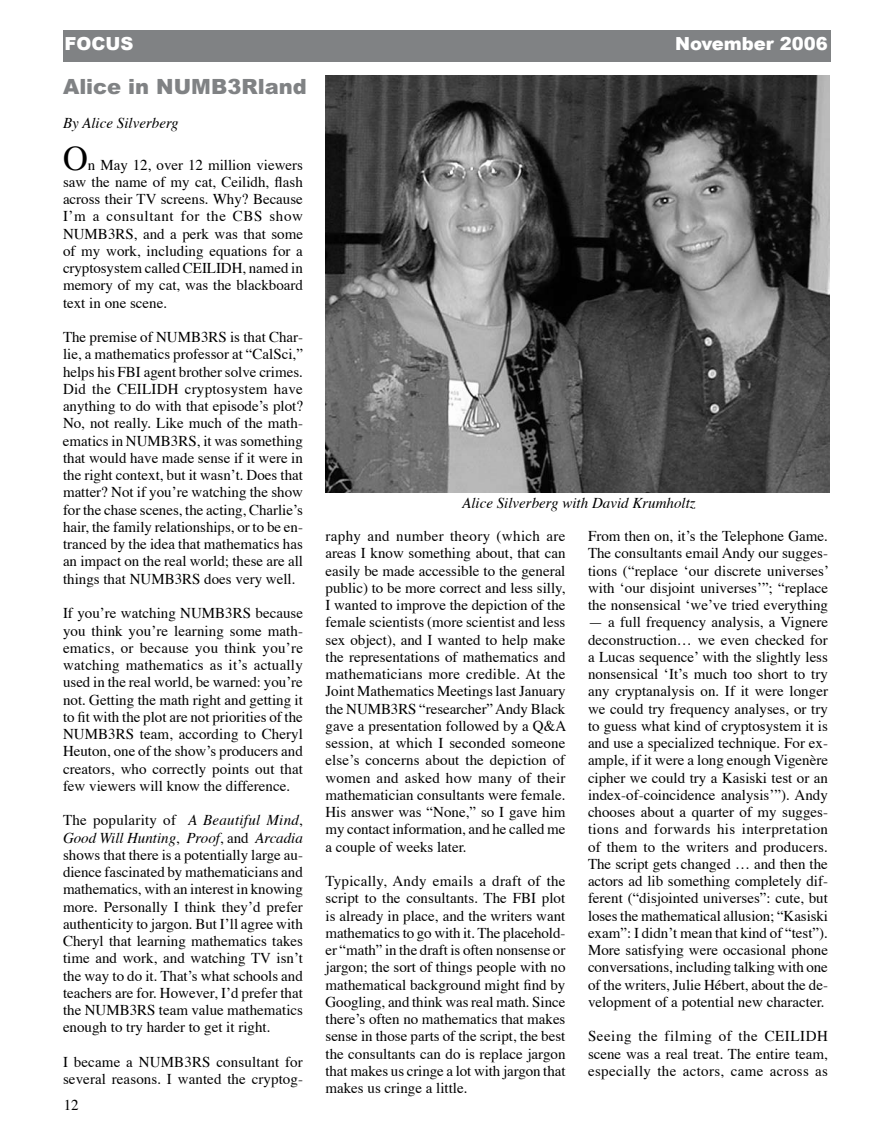
<style>
.page{position:relative;width:891px;height:1148px;background:#fff}
.page>*{position:absolute;margin:0;border:0;box-sizing:border-box;transform-origin:0 0}
.t1{font:34.5px "Times";color:#000}
.t2{font:900 21px "Arial";color:#808284}
.t3{font:900 18px "Arial";color:#fff}
.t4{font:15px/17.2px "Times";color:#000;text-align:justify}
.t5{font:italic 15px "Times";color:#000}
.s1{font-style:italic}
</style>
<div class="page">
<div style="left:63px;top:30px;width:768px;height:31px;background:#808284"></div>
<img style="left:326px;top:75px;width:504px;height:417px">
<p class="t3" style="left:64px;top:33px;width:70px">FOCUS</p>
<p class="t3" style="left:675px;top:33px;width:154px">November 2006</p>
<h2 class="t2" style="left:63px;top:73px;width:245px">Alice in NUMB3Rland</h2>
<p class="t5" style="left:63px;top:114px;width:117px">By Alice Silverberg</p>
<h1 class="t1" style="left:63px;top:136px;width:26px">O</h1>
<p class="t4" style="left:63px;top:157px;width:242px;text-indent:25px">n May 12, over 12 million viewers saw the name of my cat, Ceilidh, flash across their TV screens. Why? Because I’m a consultant for the CBS show NUMB3RS, and a perk was that some of my work, including equations for a cryptosystem called CEILIDH, named in memory of my cat, was the blackboard text in one scene.</p>
<p class="t4" style="left:63px;top:329px;width:242px">The premise of NUMB3RS is that Char&shy;lie, a mathematics professor at “CalSci,” helps his FBI agent brother solve crimes.<br>Did the CEILIDH cryptosystem have anything to do with that episode’s plot?<br>No, not really. Like much of the math&shy;ematics in NUMB3RS, it was something that would have made sense if it were in the right context, but it wasn’t. Does that matter? Not if you’re watching the show for the chase scenes, the acting, Charlie’s hair, the family relationships, or to be en&shy;tranced by the idea that mathematics has an impact on the real world; these are all things that NUMB3RS does very well.</p>
<p class="t4" style="left:63px;top:605px;width:242px">If you’re watching NUMB3RS because you think you’re learning some math&shy;ematics, or because you think you’re watching mathematics as it’s actually used in the real world, be warned: you’re not. Getting the math right and getting it to fit with the plot are not priorities of the NUMB3RS team, according to Cheryl Heuton, one of the show’s producers and creators, who correctly points out that few viewers will know the difference.</p>
<p class="t4" style="left:63px;top:812px;width:242px">The popularity of <span class="s1">A Beautiful Mind</span>, <span class="s1">Good Will Hunting</span>, <span class="s1">Proof</span>, and <span class="s1">Arcadia </span>shows that there is a potentially large au&shy;dience fascinated by mathematicians and mathematics, with an interest in knowing more. Personally I think they’d prefer authenticity to jargon. But I’ll agree with Cheryl that learning mathematics takes time and work, and watching TV isn’t the way to do it. That’s what schools and teachers are for. However, I’d prefer that the NUMB3RS team value mathematics enough to try harder to get it right.</p>
<p class="t4" style="left:63px;top:1054px;width:241px">I became a NUMB3RS consultant for several reasons. I wanted the cryptog-</p>
<p class="t4" style="left:64px;top:1097px;width:16px">12</p>
<p class="t5" style="left:462px;top:493px;width:235px">Alice Silverberg with David Krumholtz</p>
<p class="t4" style="left:326px;top:528px;width:242px">raphy and number theory (which are areas I know something about, that can easily be made accessible to the general public) to be more correct and less silly, I wanted to improve the depiction of the female scientists (more scientist and less sex object), and I wanted to help make the representations of mathematics and mathematicians more credible. At the Joint Mathematics Meetings last January the NUMB3RS “researcher” Andy Black gave a presentation followed by a Q&amp;A session, at which I seconded someone else’s concerns about the depiction of women and asked how many of their mathematician consultants were female.<br>His answer was “None,” so I gave him my contact information, and he called me a couple of weeks later.</p>
<p class="t4" style="left:326px;top:873px;width:242px">Typically, Andy emails a draft of the script to the consultants. The FBI plot is already in place, and the writers want mathematics to go with it. The placehold&shy;er “math” in the draft is often nonsense or jargon; the sort of things people with no mathematical background might find by Googling, and think was real math. Since there’s often no mathematics that makes sense in those parts of the script, the best the consultants can do is replace jargon that makes us cringe a lot with jargon that makes us cringe a little.</p>
<p class="t4" style="left:588px;top:528px;width:243px">From then on, it’s the Telephone Game.<br>The consultants email Andy our sugges&shy;tions (“replace ‘our discrete universes’ with ‘our disjoint universes’”; “replace the nonsensical ‘we’ve tried everything</p>
<p class="t4" style="left:588px;top:614px;width:242px">— a full frequency analysis, a Vignere deconstruction… we even checked for a Lucas sequence’ with the slightly less nonsensical ‘It’s much too short to try any cryptanalysis on. If it were longer we could try frequency analyses, or try to guess what kind of cryptosystem it is and use a specialized technique. For ex&shy;ample, if it were a long enough Vigenère cipher we could try a Kasiski test or an index-of-coincidence analysis’”). Andy chooses about a quarter of my sugges&shy;tions and forwards his interpretation of them to the writers and producers.<br>The script gets changed … and then the actors ad lib something completely dif&shy;ferent (“disjointed universes”: cute, but loses the mathematical allusion; “Kasiski exam”: I didn’t mean that kind of “test”).<br>More satisfying were occasional phone conversations, including talking with one of the writers, Julie Hébert, about the de&shy;velopment of a potential new character.</p>
<p class="t4" style="left:588px;top:1028px;width:242px">Seeing the filming of the CEILIDH scene was a real treat. The entire team, especially the actors, came across as</p>
</div>
